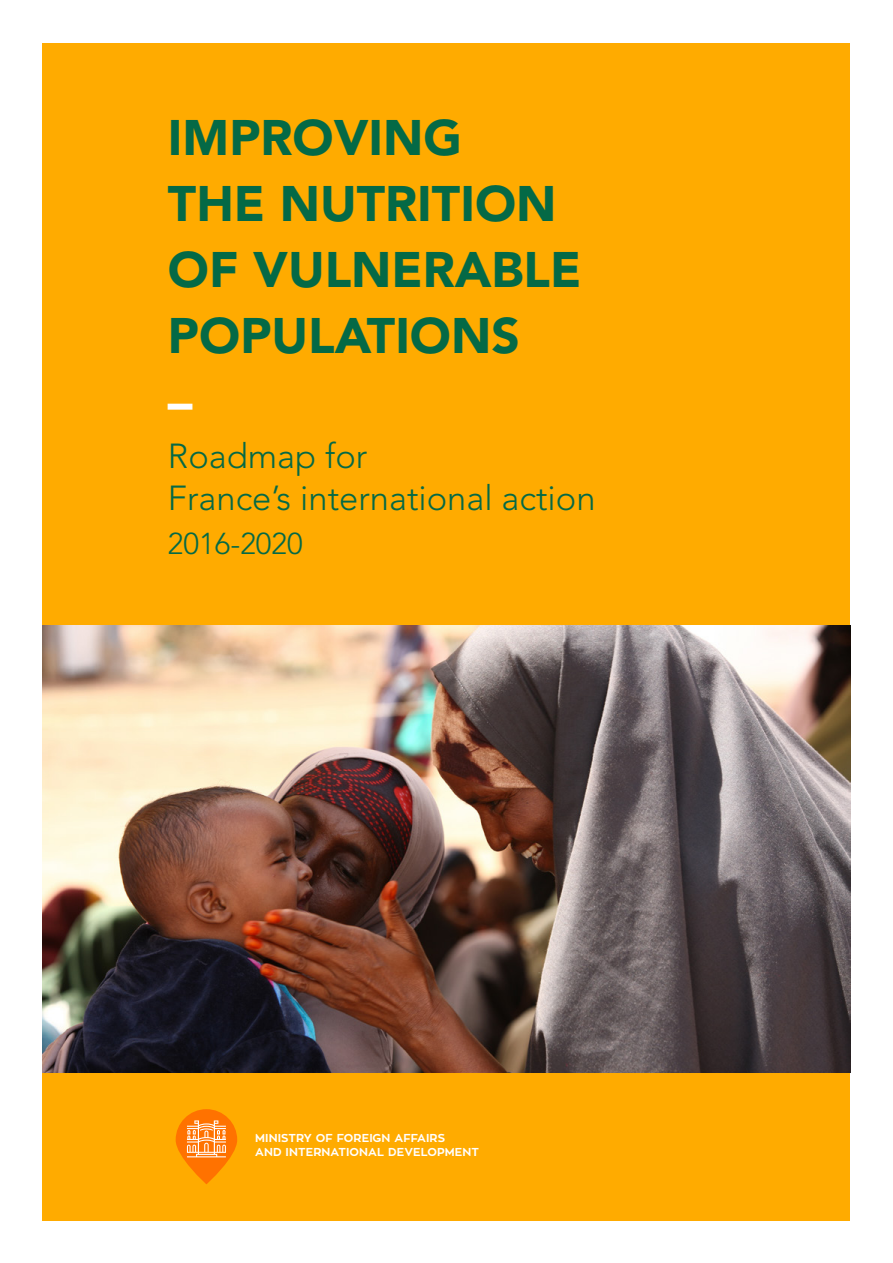
<style>
.page{position:relative;width:893px;height:1263px;background:#fff}
.page>*{position:absolute;margin:0;border:0;box-sizing:border-box;transform-origin:0 0}
.t1{font:900 49.5px/66px "Avenir LT Std";color:#046946}
.t2{font:900 49.5px "Avenir LT Std";color:#fff}
.t3{font:300 34.5px/41.4px "Avenir LT Std";color:#046946}
.t4{font:300 30px "Avenir LT Std";color:#046946}
.t5{font:700 11.4px/13.6px "Zona Pro";letter-spacing:.01em;color:#fff}
</style>
<div class="page">
<div style="left:43px;top:43px;width:807px;height:1177px;background:#ffab00"></div>
<img style="left:43px;top:626px;width:807px;height:446px">
<svg style="left:176px;top:1109px;width:61px;height:75px;fill:#ff7200"></svg>
<svg style="left:187px;top:1120px;width:39px;height:37px"></svg>
<h1 class="t1" style="left:168px;top:105px;width:415px">IMPROVING<br>THE NUTRITION<br>OF VULNERABLE<br>POPULATIONS</h1>
<h1 class="t2" style="left:168px;top:372px;width:26px">–</h1>
<h2 class="t3" style="left:168px;top:436px;width:429px">Roadmap for<br>France’s international action</h2>
<h3 class="t4" style="left:168px;top:526px;width:136px">2016-2020</h3>
<p class="t5" style="left:255px;top:1131px;width:225px">MINISTRY OF FOREIGN AFFAIRS<br>AND INTERNATIONAL DEVELOPMENT</p>
</div>
